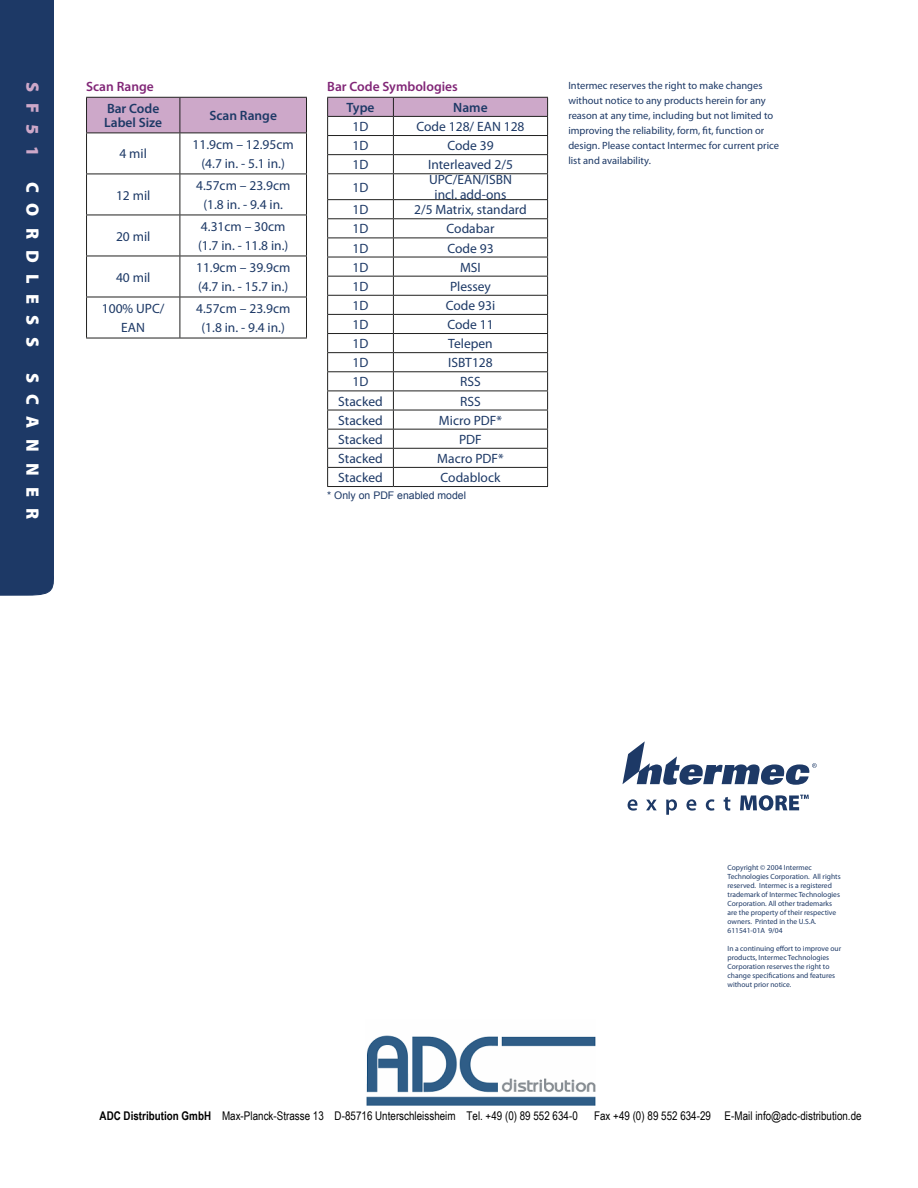
<style>
.page{position:relative;width:918px;height:1188px;background:#fff}
.page>*{position:absolute;margin:0;border:0;box-sizing:border-box;transform-origin:0 0}
.t1{font:900 18px "Myriad Pro";letter-spacing:.62em;color:#fff}
.t2{font:900 18px "Myriad Pro";color:#cda8c9}
.Chart_body{font:13.5px/18.9px "Myriad Pro";color:#1d3966;text-align:center}
.Chart_header{font:600 13.5px "Myriad Pro";color:#1d3966}
.Profile_subhead_paragraph{font:600 13.5px "Myriad Pro";color:#812677}
.t3{font:12px "Arial Narrow";color:#000}
.Chart_footnotes{font:10.5px/15px "Myriad Pro";color:#1d3966}
.Chart_footnotes-2{font:10.5px "Arial";color:#1d3966}
.Copyright{font:7.5px/9px "Myriad Pro";color:#1d3966}
.s1{font-weight:700}
</style>
<div class="page">
<div style="left:0;top:0;width:54px;height:596px;background:#1d3966"></div>
<svg style="left:622px;top:741px;width:195px;height:44px"></svg>
<svg style="left:628px;top:799px;width:9px;height:12px"></svg>
<svg style="left:646px;top:800px;width:11px;height:10px"></svg>
<svg style="left:666px;top:799px;width:11px;height:16px"></svg>
<svg style="left:686px;top:799px;width:10px;height:12px"></svg>
<svg style="left:706px;top:799px;width:8px;height:12px"></svg>
<svg style="left:724px;top:797px;width:6px;height:14px"></svg>
<svg style="left:740px;top:795px;width:69px;height:16px"></svg>
<div style="left:87px;top:98px;width:219px;height:35px;background:#cda8c9"></div>
<hr style="left:86px;top:97px;width:94px;height:1px;background:#212120">
<hr style="left:86px;top:98px;width:1px;height:35px;background:#212120">
<hr style="left:180px;top:97px;width:127px;height:1px;background:#212120">
<hr style="left:180px;top:98px;width:1px;height:35px;background:#212120">
<hr style="left:306px;top:98px;width:1px;height:35px;background:#212120">
<hr style="left:86px;top:133px;width:94px;height:1px;background:#212120">
<hr style="left:86px;top:133px;width:1px;height:41px;background:#212120">
<hr style="left:180px;top:133px;width:127px;height:1px;background:#212120">
<hr style="left:180px;top:133px;width:1px;height:41px;background:#212120">
<hr style="left:306px;top:133px;width:1px;height:41px;background:#212120">
<hr style="left:86px;top:174px;width:94px;height:1px;background:#212120">
<hr style="left:86px;top:174px;width:1px;height:41px;background:#212120">
<hr style="left:180px;top:174px;width:127px;height:1px;background:#212120">
<hr style="left:180px;top:174px;width:1px;height:41px;background:#212120">
<hr style="left:306px;top:174px;width:1px;height:41px;background:#212120">
<hr style="left:86px;top:215px;width:94px;height:1px;background:#212120">
<hr style="left:86px;top:215px;width:1px;height:41px;background:#212120">
<hr style="left:180px;top:215px;width:127px;height:1px;background:#212120">
<hr style="left:180px;top:215px;width:1px;height:41px;background:#212120">
<hr style="left:306px;top:215px;width:1px;height:41px;background:#212120">
<hr style="left:86px;top:256px;width:94px;height:1px;background:#212120">
<hr style="left:86px;top:256px;width:1px;height:41px;background:#212120">
<hr style="left:180px;top:256px;width:127px;height:1px;background:#212120">
<hr style="left:180px;top:256px;width:1px;height:41px;background:#212120">
<hr style="left:306px;top:256px;width:1px;height:41px;background:#212120">
<hr style="left:86px;top:297px;width:94px;height:1px;background:#212120">
<hr style="left:86px;top:297px;width:1px;height:41px;background:#212120">
<hr style="left:180px;top:297px;width:127px;height:1px;background:#212120">
<hr style="left:180px;top:297px;width:1px;height:41px;background:#212120">
<hr style="left:306px;top:297px;width:1px;height:41px;background:#212120">
<hr style="left:86px;top:338px;width:94px;height:1px;background:#212120">
<hr style="left:180px;top:338px;width:127px;height:1px;background:#212120">
<svg style="left:327px;top:97px;width:221px;height:389px"></svg>
<hr style="left:327px;top:486px;width:66px;height:1px;background:#212120">
<hr style="left:393px;top:486px;width:155px;height:1px;background:#212120">
<img style="left:366px;top:1035px;width:229px;height:71px">
<p class="t2" style="left:43px;top:82px;width:76px;rotate:90deg">SF51</p>
<p class="t1" style="left:43px;top:182px;width:167px;rotate:90deg">CORDLESS</p>
<p class="t1" style="left:43px;top:373px;width:148px;rotate:90deg">SCANNER</p>
<p class="Profile_subhead_paragraph" style="left:86px;top:79px;width:69px">Scan Range</p>
<p class="Chart_header" style="left:107px;top:101px;width:54px">Bar Code</p>
<p class="Chart_header" style="left:104px;top:115px;width:60px">Label Size</p>
<p class="Chart_header" style="left:209px;top:108px;width:69px">Scan Range</p>
<p class="Chart_body" style="left:120px;top:145px;width:29px">4 mil</p>
<p class="Chart_body" style="left:193px;top:135px;width:103px">11.9cm – 12.95cm</p>
<p class="Chart_body" style="left:201px;top:154px;width:85px">(4.7 in. - 5.1 in.)</p>
<p class="Chart_body" style="left:116px;top:186px;width:36px">12 mil</p>
<p class="Chart_body" style="left:116px;top:227px;width:36px">20 mil</p>
<p class="Chart_body" style="left:116px;top:268px;width:36px">40 mil</p>
<p class="Chart_body" style="left:196px;top:176px;width:96px">4.57cm – 23.9cm</p>
<p class="Chart_body" style="left:203px;top:195px;width:81px">(1.8 in. - 9.4 in.</p>
<p class="Chart_body" style="left:201px;top:217px;width:86px">4.31cm – 30cm</p>
<p class="Chart_body" style="left:198px;top:236px;width:92px">(1.7 in. - 11.8 in.)</p>
<p class="Chart_body" style="left:196px;top:258px;width:96px">11.9cm – 39.9cm</p>
<p class="Chart_body" style="left:198px;top:277px;width:92px">(4.7 in. - 15.7 in.)</p>
<p class="Chart_body" style="left:102px;top:299px;width:64px">100% UPC/<br>EAN</p>
<p class="Chart_body" style="left:196px;top:299px;width:96px">4.57cm – 23.9cm (1.8 in. - 9.4 in.)</p>
<p class="Profile_subhead_paragraph" style="left:327px;top:79px;width:132px">Bar Code Symbologies</p>
<p class="Chart_header" style="left:346px;top:100px;width:30px">Type</p>
<p class="Chart_header" style="left:453px;top:100px;width:36px">Name</p>
<p class="Chart_body" style="left:353px;top:117px;width:17px">1D</p>
<p class="Chart_body" style="left:416px;top:117px;width:110px">Code 128/ EAN 128</p>
<p class="Chart_body" style="left:353px;top:136px;width:17px">1D</p>
<p class="Chart_body" style="left:447px;top:136px;width:48px">Code 39</p>
<p class="Chart_body" style="left:353px;top:156px;width:17px">1D</p>
<p class="Chart_body" style="left:428px;top:156px;width:86px">Interleaved 2/5</p>
<p class="Chart_body" style="left:353px;top:178px;width:17px">1D</p>
<p class="Chart_body" style="left:429px;top:171px;width:84px">UPC/EAN/ISBN</p>
<p class="Chart_body" style="left:435px;top:186px;width:73px">incl. add-ons</p>
<p class="Chart_body" style="left:353px;top:201px;width:17px">1D</p>
<p class="Chart_body" style="left:414px;top:201px;width:114px">2/5 Matrix, standard</p>
<p class="Chart_body" style="left:353px;top:220px;width:17px">1D</p>
<p class="Chart_body" style="left:447px;top:220px;width:49px">Codabar</p>
<p class="Chart_body" style="left:353px;top:239px;width:17px">1D</p>
<p class="Chart_body" style="left:447px;top:239px;width:48px">Code 93</p>
<p class="Chart_body" style="left:353px;top:258px;width:17px">1D</p>
<p class="Chart_body" style="left:460px;top:258px;width:22px">MSI</p>
<p class="Chart_body" style="left:353px;top:277px;width:17px">1D</p>
<p class="Chart_body" style="left:450px;top:277px;width:42px">Plessey</p>
<p class="Chart_body" style="left:353px;top:296px;width:17px">1D</p>
<p class="Chart_body" style="left:446px;top:296px;width:51px">Code 93i</p>
<p class="Chart_body" style="left:353px;top:315px;width:17px">1D</p>
<p class="Chart_body" style="left:447px;top:315px;width:48px">Code 11</p>
<p class="Chart_body" style="left:353px;top:334px;width:17px">1D</p>
<p class="Chart_body" style="left:448px;top:334px;width:46px">Telepen</p>
<p class="Chart_body" style="left:353px;top:354px;width:17px">1D</p>
<p class="Chart_body" style="left:448px;top:354px;width:46px">ISBT128</p>
<p class="Chart_body" style="left:353px;top:373px;width:17px">1D</p>
<p class="Chart_body" style="left:460px;top:373px;width:22px">RSS</p>
<p class="Chart_body" style="left:338px;top:392px;width:46px">Stacked</p>
<p class="Chart_body" style="left:460px;top:392px;width:22px">RSS</p>
<p class="Chart_body" style="left:338px;top:411px;width:46px">Stacked</p>
<p class="Chart_body" style="left:439px;top:411px;width:65px">Micro PDF*</p>
<p class="Chart_body" style="left:338px;top:430px;width:46px">Stacked</p>
<p class="Chart_body" style="left:459px;top:430px;width:24px">PDF</p>
<p class="Chart_body" style="left:338px;top:449px;width:46px">Stacked</p>
<p class="Chart_body" style="left:437px;top:449px;width:68px">Macro PDF*</p>
<p class="Chart_body" style="left:338px;top:468px;width:46px">Stacked</p>
<p class="Chart_body" style="left:441px;top:468px;width:61px">Codablock</p>
<p class="Chart_footnotes-2" style="left:327px;top:488px;width:140px">* Only on PDF enabled model</p>
<p class="Chart_footnotes" style="left:568px;top:78px;width:212px">Intermec reserves the right to make changes without notice to any products herein for any reason at any time, including but not limited to improving the reliability, form, fit, function or design. Please contact Intermec for current price list and availability.</p>
<p class="Copyright" style="left:728px;top:864px;width:115px">Copyright © 2004 Intermec Technologies Corporation. All rights reserved. Intermec is a registered trademark of Intermec Technologies Corporation. All other trademarks are the property of their respective owners. Printed in the U.S.A.</p>
<p class="Copyright" style="left:728px;top:927px;width:56px">611541-01A 9/04</p>
<p class="Copyright" style="left:728px;top:945px;width:115px">In a continuing effort to improve our products, Intermec Technologies<br>Corporation reserves the right to change specifications and features without prior notice.</p>
<p class="t3" style="left:100px;top:1109px;width:480px"><span class="s1">ADC Distribution GmbH</span> Max-Planck-Strasse 13 D-85716 Unterschleissheim Tel. +49 (0) 89 552 634-0</p>
<p class="t3" style="left:594px;top:1109px;width:269px">Fax +49 (0) 89 552 634-29 E-Mail info@adc-distribution.de</p>
</div>
